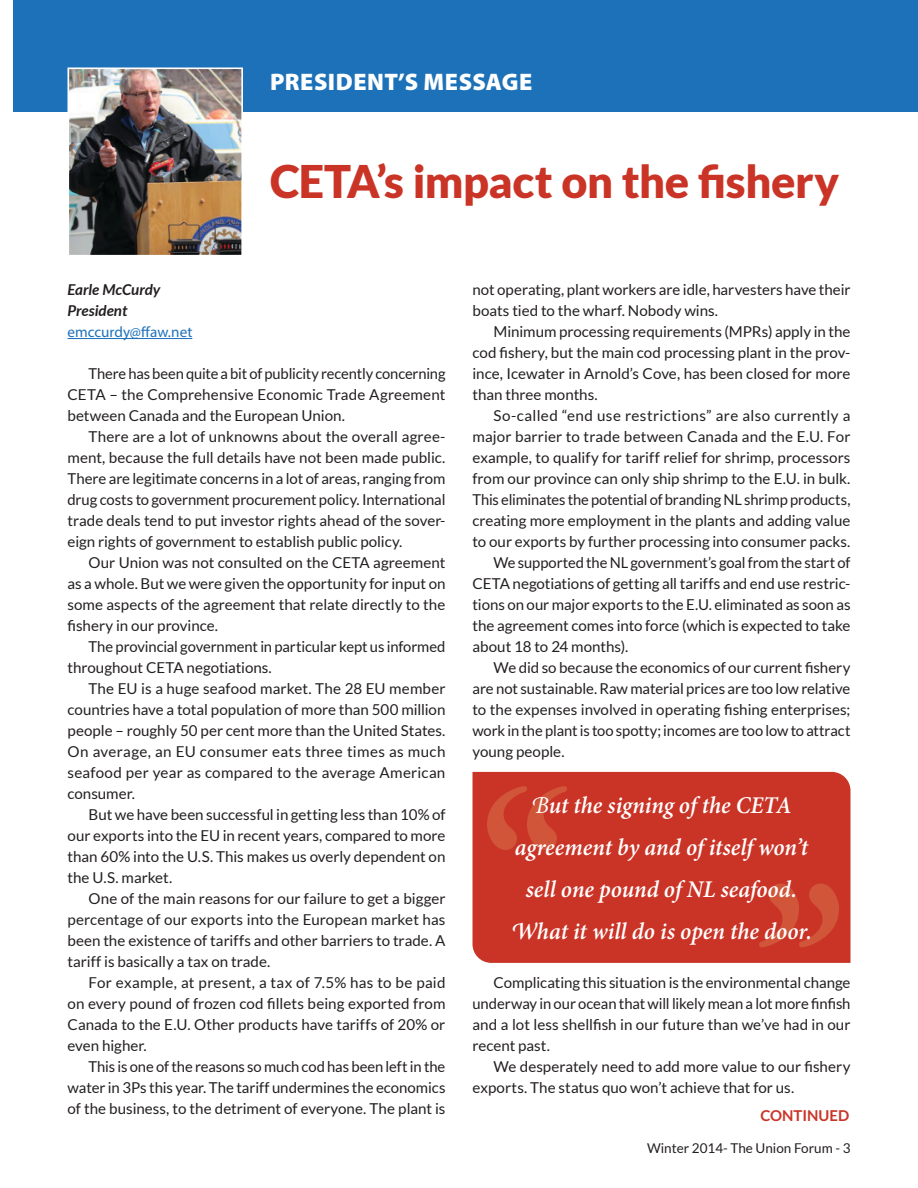
<style>
.page{position:relative;width:918px;height:1188px;background:#fff}
.page>*{position:absolute;margin:0;border:0;box-sizing:border-box;transform-origin:0 0}
.t1{font:900 45px "Lato";letter-spacing:-.01em;color:#ca3427}
.pull_quote_text{font:italic 600 24px/42px "Minion Pro";color:#fff;text-align:center;scale:.96 1}
.standing_headline{font:900 24px "Myriad Pro";letter-spacing:.02em;color:#fff}
.t2{font:15px/21px "Lato";color:#231f20;text-align:justify}
.by_line{font:italic 700 15px/21px "Lato";color:#231f20}
.in_text_head{font:700 15px "Lato";color:#ca3427}
.t3{font:13.5px "Lato";color:#231f20}
.s1{font-family:"Myriad Pro";font-weight:400;font-style:normal;color:#1d71b9}
.s2{font-weight:400}
</style>
<div class="page">
<hr style="left:68px;top:338px;width:124px;height:1px;background:#1d71b9">
<div style="left:14px;top:0;width:904px;height:111px;background:#1d71b9"></div>
<img style="left:70px;top:70px;width:170px;height:183px">
<div style="left:67px;top:67px;width:176px;height:189px;border:2px solid #fff"></div>
<div style="left:472px;top:771px;width:379px;height:192px;background:#ca3427"></div>
<svg style="left:487px;top:786px;width:80px;height:64px;background:#cc422e"></svg>
<svg style="left:759px;top:884px;width:80px;height:64px;background:#cc422e"></svg>
<p class="standing_headline" style="left:270px;top:66px;width:264px">PRESIDENT’S MESSAGE</p>
<h1 class="t1" style="left:270px;top:155px;width:571px">CETA’s impact on the fishery</h1>
<p class="by_line" style="left:68px;top:279px;width:126px">Earle McCurdy<br>President <span class="s1">emccurdy@ffaw.net</span></p>
<p class="t2" style="left:68px;top:363px;width:380px;text-indent:21px">There has been quite a bit of publicity recently concerning CETA – the Comprehensive Economic Trade Agreement between Canada and the European Union.</p>
<p class="t2" style="left:68px;top:426px;width:380px;text-indent:21px">There are a lot of unknowns about the overall agree&shy;ment, because the full details have not been made public.<br>There are legitimate concerns in a lot of areas, ranging from drug costs to government procurement policy. International trade deals tend to put investor rights ahead of the sover&shy;eign rights of government to establish public policy.</p>
<p class="t2" style="left:68px;top:552px;width:380px;text-indent:21px">Our Union was not consulted on the CETA agreement as a whole. But we were given the opportunity for input on some aspects of the agreement that relate directly to the fishery in our province.</p>
<p class="t2" style="left:68px;top:636px;width:380px;text-indent:21px">The provincial government in particular kept us informed throughout CETA negotiations.</p>
<p class="t2" style="left:68px;top:678px;width:380px;text-indent:21px">The EU is a huge seafood market. The 28 EU member countries have a total population of more than 500 million people – roughly 50 per cent more than the United States.<br>On average, an EU consumer eats three times as much seafood per year as compared to the average American consumer.</p>
<p class="t2" style="left:68px;top:804px;width:380px;text-indent:21px">But we have been successful in getting less than 10% of our exports into the EU in recent years, compared to more than 60% into the U.S. This makes us overly dependent on the U.S. market.</p>
<p class="t2" style="left:68px;top:888px;width:380px;text-indent:21px">One of the main reasons for our failure to get a bigger percentage of our exports into the European market has been the existence of tariffs and other barriers to trade. A tariff is basically a tax on trade.</p>
<p class="t2" style="left:68px;top:972px;width:380px;text-indent:21px">For example, at present, a tax of 7.5% has to be paid on every pound of frozen cod fillets being exported from Canada to the E.U. Other products have tariffs of 20% or even higher.</p>
<p class="t2" style="left:68px;top:1056px;width:380px;text-indent:21px">This is one of the reasons so much cod has been left in the water in 3Ps this year. The tariff undermines the economics of the business, to the detriment of everyone. The plant is</p>
<p class="t2" style="left:472px;top:279px;width:380px">not operating, plant workers are idle, harvesters have their boats tied to the wharf. Nobody wins.</p>
<p class="t2" style="left:472px;top:321px;width:380px;text-indent:21px">Minimum processing requirements (MPRs) apply in the cod fishery, but the main cod processing plant in the prov&shy;ince, Icewater in Arnold’s Cove, has been closed for more than three months.</p>
<p class="t2" style="left:472px;top:405px;width:380px;text-indent:21px">So-called “end use restrictions” are also currently a major barrier to trade between Canada and the E.U. For example, to qualify for tariff relief for shrimp, processors from our province can only ship shrimp to the E.U. in bulk.<br>This eliminates the potential of branding NL shrimp products, creating more employment in the plants and adding value to our exports by further processing into consumer packs.</p>
<p class="t2" style="left:472px;top:552px;width:380px;text-indent:21px">We supported the NL government’s goal from the start of CETA negotiations of getting all tariffs and end use restric&shy;tions on our major exports to the E.U. eliminated as soon as the agreement comes into force (which is expected to take about 18 to 24 months).</p>
<p class="t2" style="left:472px;top:657px;width:380px;text-indent:21px">We did so because the economics of our current fishery are not sustainable. Raw material prices are too low relative to the expenses involved in operating fishing enterprises; work in the plant is too spotty; incomes are too low to attract young people.</p>
<p class="pull_quote_text" style="left:511px;top:784px;width:315px"><span class="s2">B</span>ut the signing of the CETA agreement by and of itself won’t sell one pound of NL seafood.<br>What it will do is open the door.</p>
<p class="t2" style="left:472px;top:972px;width:380px;text-indent:21px">Complicating this situation is the environmental change underway in our ocean that will likely mean a lot more finfish and a lot less shellfish in our future than we’ve had in our recent past.</p>
<p class="t2" style="left:472px;top:1056px;width:379px;text-indent:21px">We desperately need to add more value to our fishery exports. The status quo won’t achieve that for us.</p>
<p class="in_text_head" style="left:760px;top:1107px;width:90px">CONTINUED</p>
<p class="t3" style="left:647px;top:1141px;width:205px">Winter 2014- The Union Forum - 3</p>
</div>
